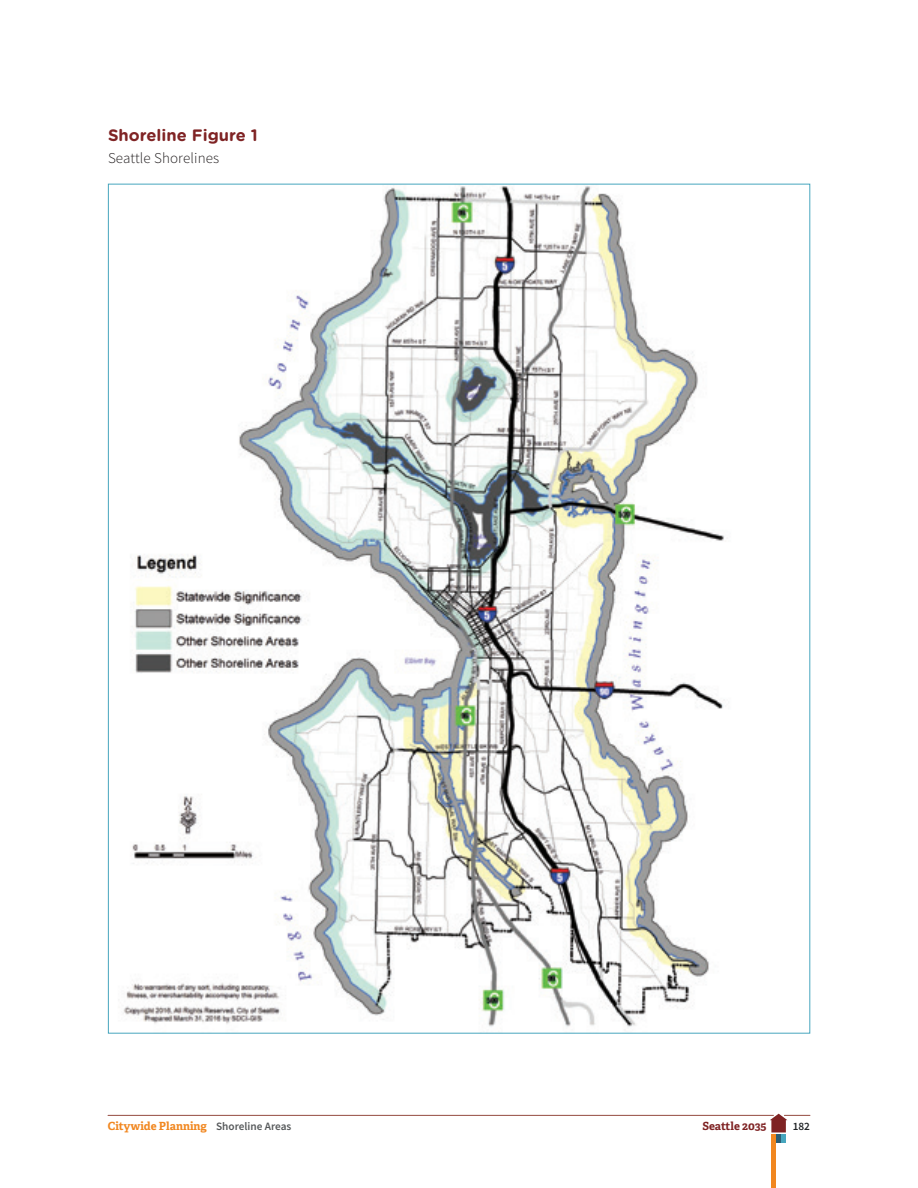
<style>
.page{position:relative;width:918px;height:1188px;background:#fff}
.page>*{position:absolute;margin:0;border:0;box-sizing:border-box;transform-origin:0 0}
.H3_Figure_Header_H1{font:700 16.5px "Gotham Rounded";color:#7f2324}
.H3_Figure_Header_H2{font:300 15px "Source Sans Pro";letter-spacing:.01em;color:#231f20}
.t1{font:700 11.25px "Adelle Basic";color:#f18720}
.t2{font:700 11.25px "Adelle Basic";letter-spacing:-.005em;color:#7f2324}
.t3{font:600 11.25px "Source Sans Pro";color:#202326}
.s1{font-family:"Source Sans Pro";font-weight:600;color:#545759}
</style>
<div class="page">
<hr style="left:108px;top:1115px;width:665px;height:1px;background:#944a40">
<svg style="left:770px;top:1114px;width:40px;height:18px"></svg>
<div style="left:771px;top:1134px;width:5px;height:54px;background:#f18720"></div>
<div style="left:776px;top:1134px;width:5px;height:9px;background:#2c5d74"></div>
<div style="left:781px;top:1134px;width:5px;height:9px;background:#47a6be"></div>
<img style="left:123px;top:186px;width:602px;height:841px">
<p class="H3_Figure_Header_H1" style="left:108px;top:123px;width:151px">Shoreline Figure 1</p>
<p class="H3_Figure_Header_H2" style="left:108px;top:149px;width:113px">Seattle Shorelines</p>
<p class="t1" style="left:108px;top:1119px;width:185px">Citywide Planning <span class="s1">Shoreline Areas</span></p>
<p class="t2" style="left:702px;top:1119px;width:66px">Seattle 2035</p>
<p class="t3" style="left:793px;top:1119px;width:19px">182</p>
</div>
